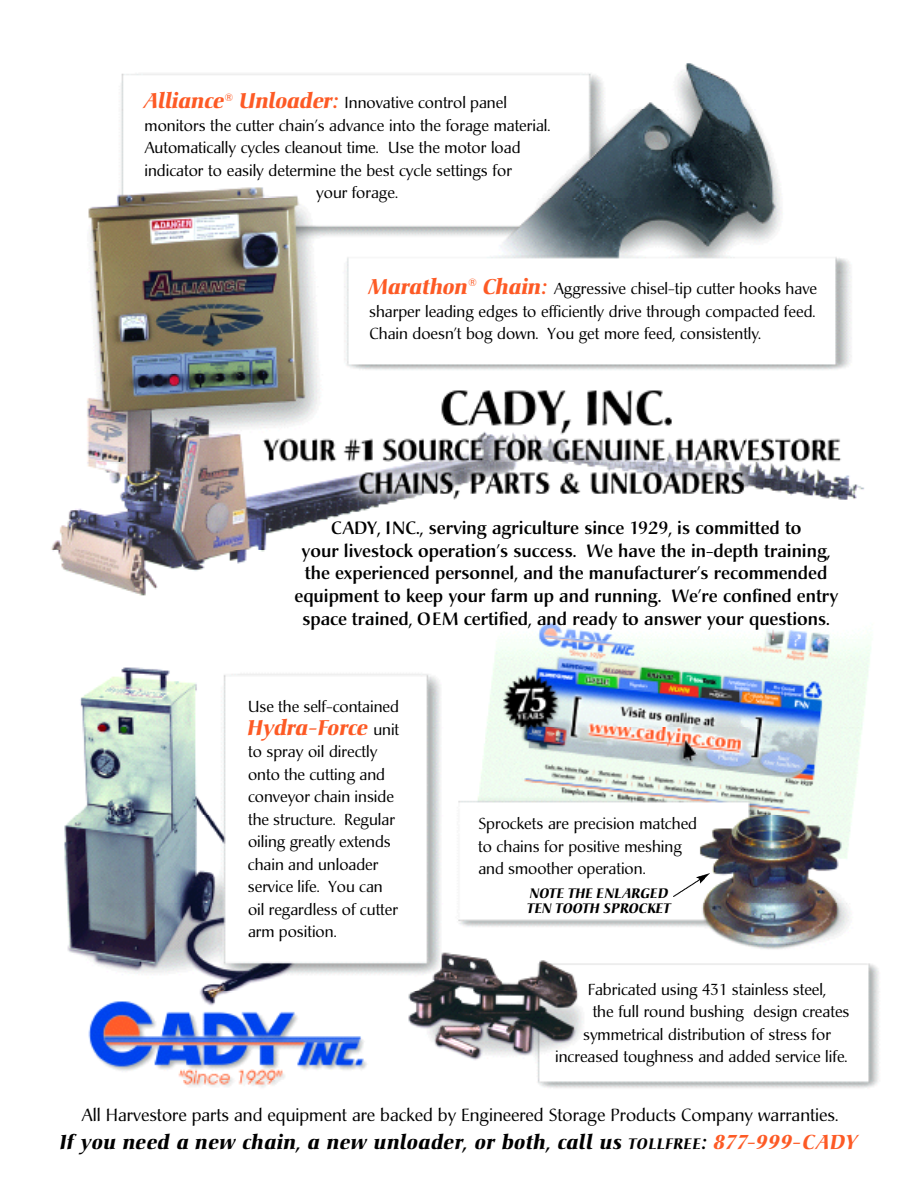
<style>
.page{position:relative;width:918px;height:1188px;background:#fff}
.page>*{position:absolute;margin:0;border:0;box-sizing:border-box;transform-origin:0 0}
.t1{font:italic 700 21px "Christiana";color:#fd5a25}
.t2{font:italic 700 19.8px "Christiana";letter-spacing:.02em;color:#000}
.t3{font:500 17.7px/22.8px "Christiana";color:#000;text-align:center}
.t4{font:17.4px "Christiana";color:#000}
.t5{font:15.75px/22.5px "Christiana";color:#000}
.t6{font:italic 700 13.5px/15px "Christiana";color:#000}
.s1{font-weight:700;font-style:italic;font-size:21px;color:#fd5a25}
.s2{font-weight:400;font-style:normal;font-size:15.75px;color:#000}
.s3{font-size:14.85px}
.s4{color:#fd5a25}
</style>
<div class="page">
<img style="left:51px;top:63px;width:828px;height:1025px">
<img style="left:674px;top:874px;width:36px;height:23px">
<p class="t5" style="left:145px;top:93px;width:364px"><span class="s1">Alliance</span><sup>®</sup> <span class="s1">Unloader:</span> Innovative control panel</p>
<p class="t5" style="left:145px;top:116px;width:407px">monitors the cutter chain’s advance into the forage material.</p>
<p class="t5" style="left:144px;top:138px;width:378px">Automatically cycles cleanout time. Use the motor load</p>
<p class="t5" style="left:144px;top:161px;width:369px">indicator to easily determine the best cycle settings for</p>
<p class="t5" style="left:316px;top:183px;width:83px">your forage.</p>
<p class="t5" style="left:369px;top:279px;width:450px;text-align:justify"><span class="s1">Marathon</span><sup>®</sup> <span class="s1">Chain:</span> Aggressive chisel-tip cutter hooks have sharper leading edges to efficiently drive through compacted feed.<br>Chain doesn’t bog down. You get more feed, consistently.</p>
<p class="t3" style="left:295px;top:518px;width:545px">CADY, INC., serving agriculture since 1929, is committed to<br>your livestock operation’s success. We have the in-depth training, the experienced personnel, and the manufacturer’s recommended equipment to keep your farm up and running. We’re confined entry space trained, OEM certified, and ready to answer your questions.</p>
<p class="t5" style="left:248px;top:697px;width:152px">Use the self-contained</p>
<h1 class="t1" style="left:248px;top:718px;width:153px">Hydra-Force <span class="s2">unit</span></h1>
<p class="t5" style="left:248px;top:742px;width:152px">to spray oil directly onto the cutting and conveyor chain inside the structure. Regular oiling greatly extends chain and unloader service life. You can oil regardless of cutter arm position.</p>
<p class="t5" style="left:478px;top:814px;width:220px">Sprockets are precision matched to chains for positive meshing and smoother operation.</p>
<p class="t6" style="left:527px;top:887px;width:146px">NOTE THE ENLARGED<br>TEN TOOTH SPROCKET</p>
<p class="t5" style="left:588px;top:979px;width:240px">Fabricated using 431 stainless steel,</p>
<p class="t5" style="left:593px;top:1002px;width:258px">the full round bushing design creates</p>
<p class="t5" style="left:583px;top:1024px;width:249px">symmetrical distribution of stress for</p>
<p class="t5" style="left:555px;top:1047px;width:294px">increased toughness and added service life.</p>
<p class="t4" style="left:82px;top:1107px;width:758px">All Harvestore parts and equipment are backed by Engineered Storage Products Company warranties.</p>
<p class="t2" style="left:61px;top:1134px;width:799px">If you need a new chain, a new unloader, or both, call us <span class="s3">TOLLFREE</span>: <span class="s4">877- 999 -CADY</span></p>
</div>
